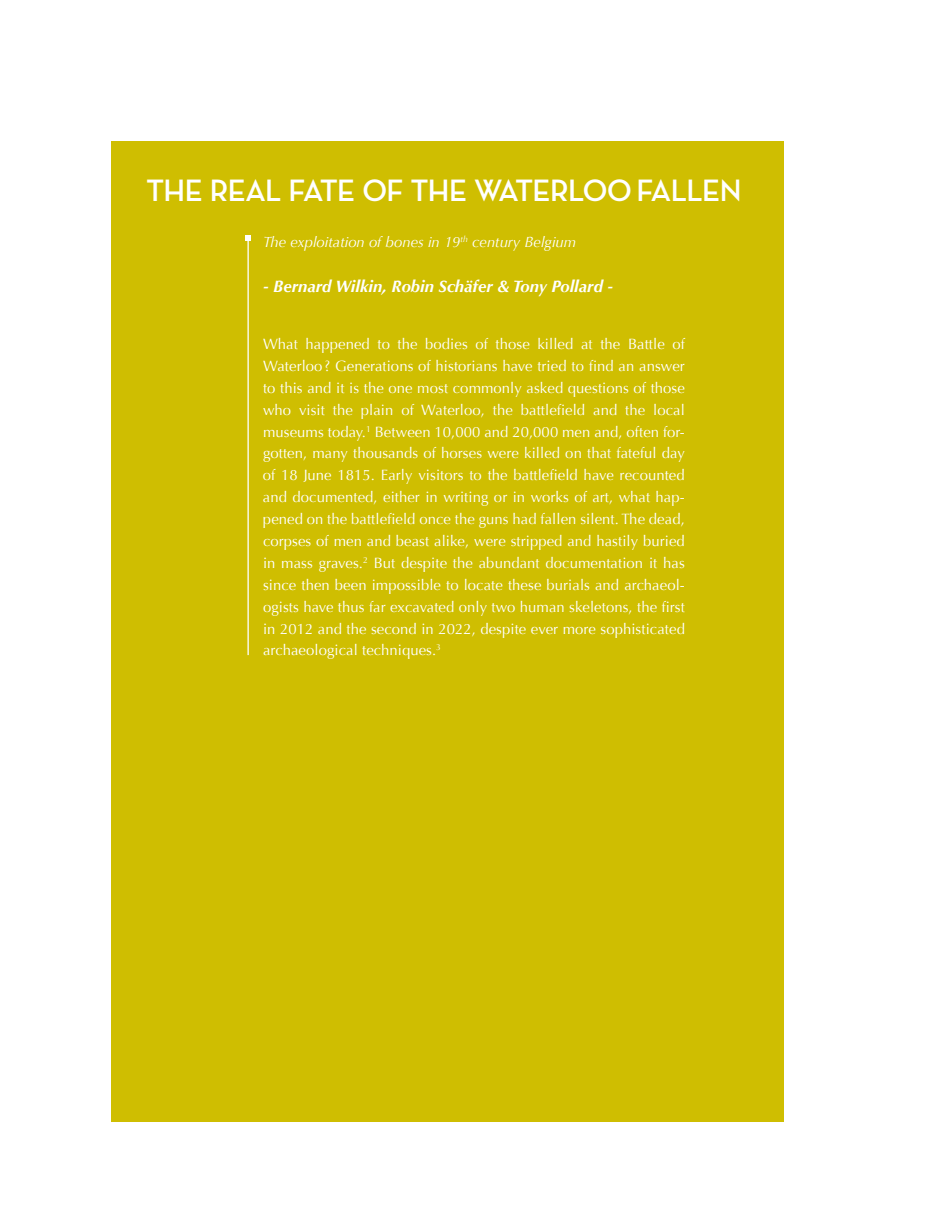
<style>
.page{position:relative;width:933px;height:1206px;background:#fff}
.page>*{position:absolute;margin:0;border:0;box-sizing:border-box;transform-origin:0 0}
.t1{font:31.5px "Neutra Disp Bold Alt";letter-spacing:-.015em;color:#fff}
.t2{font:italic 700 16.62px "Optima";color:#fff}
.t3{font:14.88px/21.9px "Optima";letter-spacing:.005em;color:#fff;text-align:justify}
.t4{font:italic 14.88px "Optima";color:#fff}
</style>
<div class="page">
<div style="left:112px;top:141px;width:672px;height:980px;background:#cfbe01"></div>
<hr style="left:247px;top:238px;width:2px;height:417px;background:#fff">
<svg style="left:245px;top:236px;width:6px;height:5px"></svg>
<h1 class="t1" style="left:146px;top:172px;width:597px">THE REAL FATE OF THE WATERLOO FALLEN</h1>
<p class="t4" style="left:263px;top:233px;width:315px">The exploitation of bones in 19<sup>th</sup> century Belgium</p>
<p class="t2" style="left:263px;top:277px;width:351px">- Bernard Wilkin, Robin Schäfer &amp; Tony Pollard -</p>
<p class="t3" style="left:263px;top:333px;width:423px">What happened to the bodies of those killed at the Battle of Waterloo ? Generations of historians have tried to find an answer to this and it is the one most commonly asked questions of those who visit the plain of Waterloo, the battlefield and the local museums today.<sup>1</sup> Between 10,000 and 20,000 men and, often for&shy;gotten, many thousands of horses were killed on that fateful day of 18 June 1815. Early visitors to the battlefield have recounted and documented, either in writing or in works of art, what hap&shy;pened on the battlefield once the guns had fallen silent. The dead, corpses of men and beast alike, were stripped and hastily buried in mass graves.<sup>2</sup> But despite the abundant documentation it has since then been impossible to locate these burials and archaeol&shy;ogists have thus far excavated only two human skeletons, the first in 2012 and the second in 2022, despite ever more sophisticated archaeological techniques.<sup>3</sup></p>
</div>
